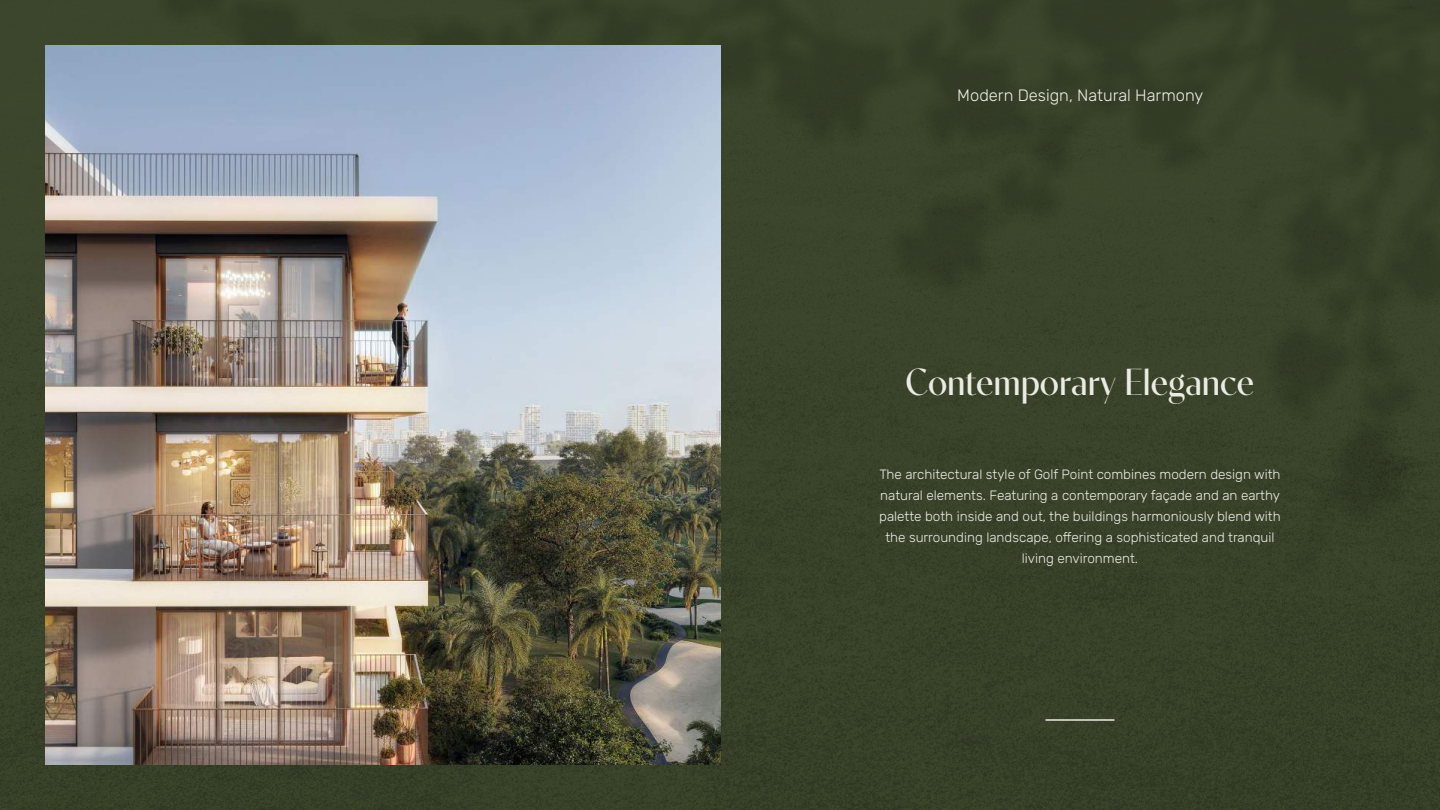
<style>
.page{position:relative;width:1440px;height:810px;background:#384229}
.page>*{position:absolute;margin:0;border:0;box-sizing:border-box;transform-origin:0 0}
.t1{font:37.5px "Contralto Big";color:#ebebe4}
.t2{font:300 16.5px "Rubik";color:#ebebe4}
.t3{font:300 13.5px/21px "Rubik";color:#ebebe4;text-align:center}
</style>
<div class="page">
<img style="left:45px;top:45px;width:675px;height:720px">
<hr style="left:1046px;top:719px;width:68px;height:2px;background:#ebebe4">
<p class="t2" style="left:957px;top:83px;width:247px">Modern Design, Natural Harmony</p>
<h1 class="t1" style="left:905px;top:354px;width:350px">Contemporary Elegance</h1>
<p class="t3" style="left:879px;top:464px;width:403px">The architectural style of Golf Point combines modern design with natural elements. Featuring a contemporary façade and an earthy palette both inside and out, the buildings harmoniously blend with the surrounding landscape, offering a sophisticated and tranquil living environment.</p>
</div>
